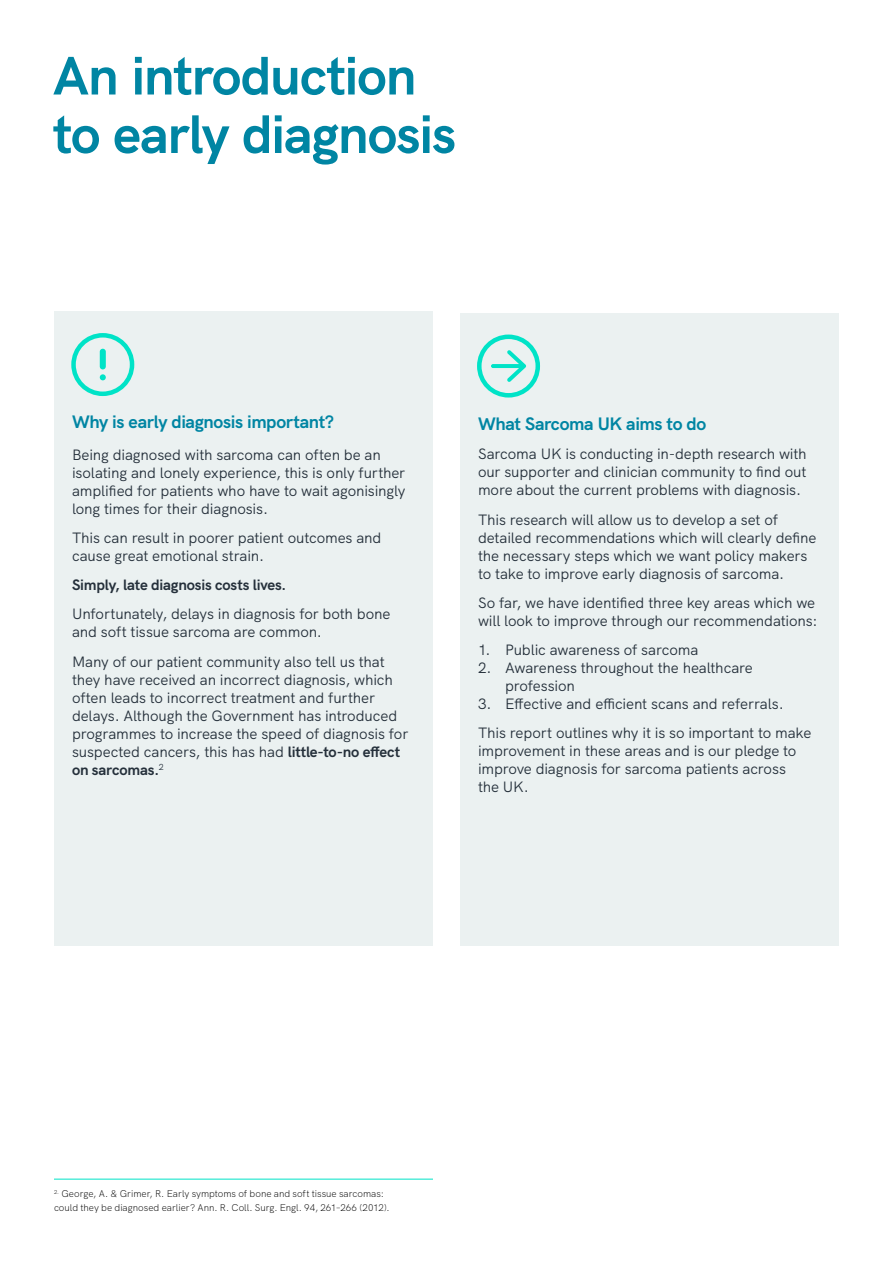
<style>
.page{position:relative;width:893px;height:1263px;background:#fff}
.page>*{position:absolute;margin:0;border:0;box-sizing:border-box;transform-origin:0 0}
.t1{font:700 54px/58.5px "HK Grotesk";letter-spacing:-.025em;color:#0085a3}
.t2{font:700 18px "HK Grotesk";letter-spacing:-.02em;color:#0085a3}
.t3{font:15px/18px "HK Grotesk";letter-spacing:-.01em;color:#25303b}
.t4{font:700 15px "HK Grotesk";letter-spacing:-.015em;color:#25303b}
.t5{font:300 9.75px/13.5px "HK Grotesk";color:#000}
.s1{font-weight:700}
</style>
<div class="page">
<div style="left:460px;top:313px;width:379px;height:632px;background:#ebf1f1"></div>
<div style="left:54px;top:311px;width:379px;height:634px;background:#ebf1f1"></div>
<div style="left:71px;top:333px;width:63px;height:63px;border:4px solid #00e3c7;border-radius:50%"></div>
<div style="left:100px;top:349px;width:6px;height:20px;background:#00e3c7;border-radius:3px"></div>
<svg style="left:100px;top:374px;width:6px;height:6px"></svg>
<div style="left:477px;top:335px;width:63px;height:63px;border:4px solid #00e3c7;border-radius:50%"></div>
<svg style="left:491px;top:350px;width:35px;height:32px"></svg>
<hr style="left:54px;top:1179px;width:379px;height:1px;background:#00e3c7">
<h1 class="t1" style="left:53px;top:42px;width:405px">An introduction to early diagnosis</h1>
<p class="t2" style="left:72px;top:408px;width:264px">Why is early diagnosis important?</p>
<p class="t3" style="left:72px;top:444px;width:335px">Being diagnosed with sarcoma can often be an isolating and lonely experience, this is only further amplified for patients who have to wait agonisingly long times for their diagnosis.</p>
<p class="t3" style="left:72px;top:527px;width:311px">This can result in poorer patient outcomes and cause great emotional strain.</p>
<p class="t4" style="left:72px;top:573px;width:216px">Simply, late diagnosis costs lives.</p>
<p class="t3" style="left:72px;top:604px;width:320px">Unfortunately, delays in diagnosis for both bone and soft tissue sarcoma are common.</p>
<p class="t3" style="left:72px;top:651px;width:338px">Many of our patient community also tell us that they have received an incorrect diagnosis, which often leads to incorrect treatment and further delays. Although the Government has introduced programmes to increase the speed of diagnosis for suspected cancers, this has had <span class="s1">little-to-no effect on sarcomas.</span><sup>2</sup></p>
<p class="t2" style="left:478px;top:410px;width:230px">What Sarcoma UK aims to do</p>
<p class="t3" style="left:478px;top:444px;width:330px;text-align:justify">Sarcoma UK is conducting in-depth research with our supporter and clinician community to find out more about the current problems with diagnosis.</p>
<p class="t3" style="left:478px;top:509px;width:340px">This research will allow us to develop a set of detailed recommendations which will clearly define the necessary steps which we want policy makers to take to improve early diagnosis of sarcoma.</p>
<p class="t3" style="left:478px;top:592px;width:341px">So far, we have identified three key areas which we will look to improve through our recommendations:</p>
<p class="t3" style="left:478px;top:639px;width:222px">1. Public awareness of sarcoma</p>
<p class="t3" style="left:505px;top:657px;width:249px;text-indent:-27px">2. Awareness throughout the healthcare profession</p>
<p class="t3" style="left:478px;top:688px;width:335px;line-height:29.2px">3. Effective and efficient scans and referrals.<br>This report outlines why it is so important to make</p>
<p class="t3" style="left:478px;top:741px;width:320px">improvement in these areas and is our pledge to improve diagnosis for sarcoma patients across the UK.</p>
<p class="t5" style="left:54px;top:1186px;width:337px"><sup>2.</sup> George, A. &amp; Grimer, R. Early symptoms of bone and soft tissue sarcomas: could they be diagnosed earlier? Ann. R. Coll. Surg. Engl. 94, 261–266 (2012).</p>
</div>
